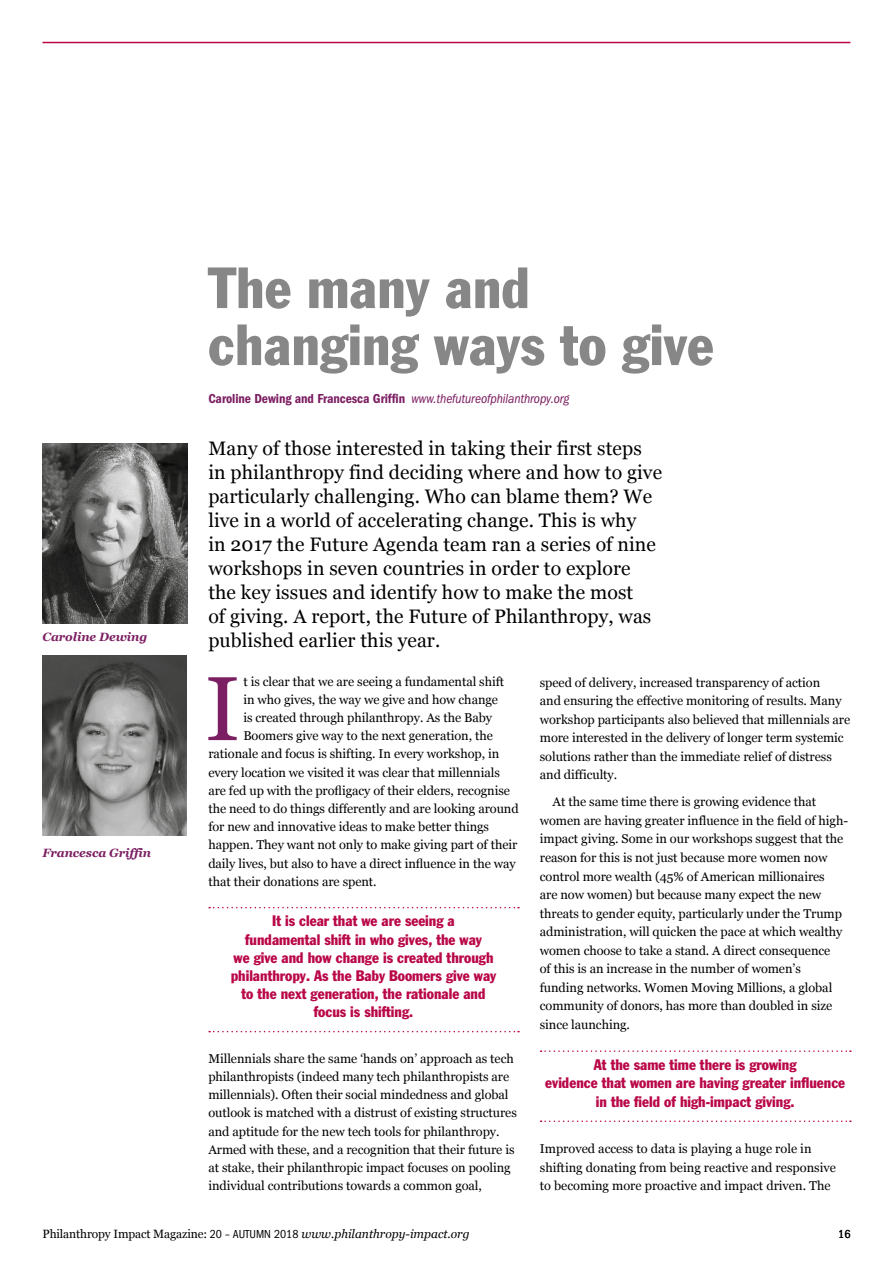
<style>
.page{position:relative;width:893px;height:1263px;background:#fff}
.page>*{position:absolute;margin:0;border:0;box-sizing:border-box;transform-origin:0 0}
.t1{font:90.75px "Georgia";color:#7c1f62}
.t2{font:condensed 57px/57px "Franklin Gothic";letter-spacing:.005em;color:#878787}
.t3{font:19.5px/24px "Georgia";letter-spacing:.005em;color:#000}
.t4{font:condensed 15px/18.1px "Franklin Gothic";color:#b90748;text-align:center}
.t5{font:13.5px "ITC Franklin Gothic Std Dm Cd";letter-spacing:-.005em;color:#7c1f62}
.t6{font:12.75px/18.6px "Georgia";letter-spacing:-.005em;color:#000}
.t7{font:12px "Georgia";letter-spacing:-.01em;color:#000}
.t8{font:italic 700 12px "Georgia";letter-spacing:-.005em;color:#7c1f62}
.t9{font:condensed 12px "ITC Franklin Gothic Std";color:#000}
.s1{font-family:"ITC Franklin Gothic Std";font-style:italic;font-stretch:condensed}
.s2{font-family:"ITC Franklin Gothic Std";font-stretch:condensed}
.s3{font-style:italic}
</style>
<div class="page">
<hr style="left:43px;top:42px;width:807px;height:1px;background:#b90748">
<svg style="left:209px;top:907px;width:310px;height:1px"></svg>
<svg style="left:209px;top:1031px;width:310px;height:1px"></svg>
<svg style="left:541px;top:1050px;width:310px;height:2px"></svg>
<svg style="left:541px;top:1120px;width:310px;height:2px"></svg>
<img style="left:43px;top:443px;width:144px;height:180px">
<img style="left:42px;top:656px;width:145px;height:180px">
<p class="t8" style="left:43px;top:629px;width:106px">Caroline Dewing</p>
<p class="t8" style="left:43px;top:845px;width:110px">Francesca Griffin</p>
<h2 class="t2" style="left:208px;top:259px;width:507px">The many and changing ways to give</h2>
<p class="t5" style="left:208px;top:390px;width:363px">Caroline Dewing and Francesca Griffin <span class="s1">www.thefutureofphilanthropy.org</span></p>
<p class="t3" style="left:208px;top:437px;width:455px">Many of those interested in taking their first steps in philanthropy find deciding where and how to give particularly challenging. Who can blame them? We live in a world of accelerating change. This is why<br>in 2017 the Future Agenda team ran a series of nine workshops in seven countries in order to explore the key issues and identify how to make the most<br>of giving. A report, the Future of Philanthropy, was published earlier this year.</p>
<h1 class="t1" style="left:205px;top:654px;width:37px">I</h1>
<p class="t6" style="left:243px;top:673px;width:262px">t is clear that we are seeing a fundamental shift</p>
<p class="t6" style="left:540px;top:673px;width:312px">speed of delivery, increased transparency of action<br>and ensuring the effective monitoring of results. Many workshop participants also believed that millennials are more interested in the delivery of longer term systemic solutions rather than the immediate relief of distress and difficulty.</p>
<p class="t6" style="left:540px;top:793px;width:310px;text-indent:13px">At the same time there is growing evidence that women are having greater influence in the field of high&shy;impact giving. Some in our workshops suggest that the reason for this is not just because more women now control more wealth (45% of American millionaires<br>are now women) but because many expect the new threats to gender equity, particularly under the Trump administration, will quicken the pace at which wealthy women choose to take a stand. A direct consequence<br>of this is an increase in the number of women’s<br>funding networks. Women Moving Millions, a global community of donors, has more than doubled in size since launching.</p>
<p class="t4" style="left:545px;top:1055px;width:301px;line-height:18.6px">At the same time there is growing<br>evidence that women are having greater influence in the field of high-impact giving.</p>
<p class="t6" style="left:540px;top:1140px;width:298px">Improved access to data is playing a huge role in shifting donating from being reactive and responsive to becoming more proactive and impact driven. The</p>
<p class="t6" style="left:243px;top:691px;width:256px">in who gives, the way we give and how change</p>
<p class="t6" style="left:243px;top:709px;width:250px">is created through philanthropy. As the Baby</p>
<p class="t6" style="left:243px;top:727px;width:251px">Boomers give way to the next generation, the</p>
<p class="t6" style="left:208px;top:745px;width:292px">rationale and focus is shifting. In every workshop, in</p>
<p class="t6" style="left:208px;top:763px;width:293px">every location we visited it was clear that millennials</p>
<p class="t6" style="left:208px;top:781px;width:303px">are fed up with the profligacy of their elders, recognise</p>
<p class="t6" style="left:208px;top:799px;width:312px">the need to do things differently and are looking around</p>
<p class="t6" style="left:208px;top:818px;width:282px">for new and innovative ideas to make better things</p>
<p class="t6" style="left:208px;top:836px;width:310px">happen. They want not only to make giving part of their</p>
<p class="t6" style="left:208px;top:854px;width:309px">daily lives, but also to have a direct influence in the way</p>
<p class="t6" style="left:208px;top:872px;width:170px">that their donations are spent.</p>
<p class="t4" style="left:231px;top:912px;width:267px">It is clear that we are seeing a<br>fundamental shift in who gives, the way<br>we give and how change is created through philanthropy. As the Baby Boomers give way to the next generation, the rationale and focus is shifting.</p>
<p class="t6" style="left:208px;top:1049px;width:310px;line-height:18.1px">Millennials share the same ‘hands on’ approach as tech philanthropists (indeed many tech philanthropists are millennials). Often their social mindedness and global outlook is matched with a distrust of existing structures and aptitude for the new tech tools for philanthropy.<br>Armed with these, and a recognition that their future is at stake, their philanthropic impact focuses on pooling individual contributions towards a common goal,</p>
<p class="t7" style="left:43px;top:1227px;width:429px">Philanthropy Impact Magazine: <span class="s2">20 – AUTUMN 2018</span> <span class="s3">www.philanthropy-impact.org</span></p>
<p class="t9" style="left:838px;top:1227px;width:14px">16</p>
</div>
